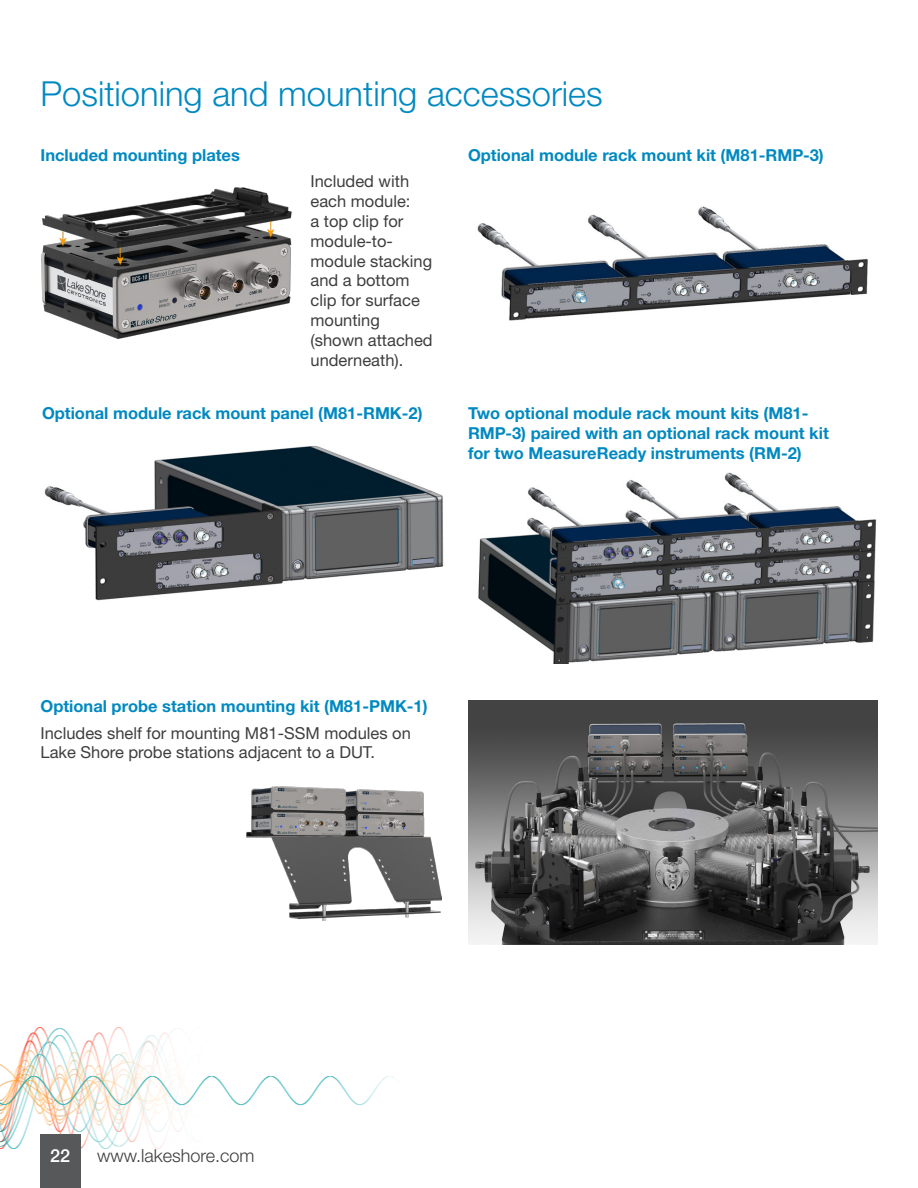
<style>
.page{position:relative;width:918px;height:1188px;background:#fff}
.page>*{position:absolute;margin:0;border:0;box-sizing:border-box;transform-origin:0 0}
.Head{font:300 34.5px "Helvetica Neue LT Std";color:#0089c1}
.t1{font:300 18px "Helvetica Neue LT Std";color:#3e3e3f}
.t2{font:500 18px "Helvetica Neue LT Std";color:#fff}
.Subhead_1{font:700 16.5px/19.8px "Helvetica Neue LTW1 G";color:#0089c1}
.Body{font:16.5px/19.8px "Helvetica Neue LT Std";color:#3e3e3f}
</style>
<div class="page">
<img style="left:0;top:1028px;width:395px;height:120px">
<div style="left:40px;top:1134px;width:41px;height:54px;background:#57585a"></div>
<img style="left:246px;top:786px;width:196px;height:135px">
<img style="left:468px;top:700px;width:410px;height:245px">
<img style="left:44px;top:445px;width:400px;height:156px">
<img style="left:477px;top:206px;width:391px;height:115px">
<img style="left:478px;top:472px;width:399px;height:192px">
<img style="left:41px;top:187px;width:251px;height:152px">
<p class="Head" style="left:40px;top:72px;width:564px">Positioning and mounting accessories</p>
<p class="Subhead_1" style="left:40px;top:145px;width:201px">Included mounting plates</p>
<p class="Body" style="left:310px;top:171px;width:124px">Included with each module:<br>a top clip for module-to&shy;module stacking and a bottom clip for surface mounting (shown attached underneath).</p>
<p class="Subhead_1" style="left:468px;top:145px;width:357px">Optional module rack mount kit (M81-RMP-3)</p>
<p class="Subhead_1" style="left:42px;top:403px;width:382px">Optional module rack mount panel (M81-RMK-2)</p>
<p class="Subhead_1" style="left:468px;top:403px;width:362px">Two optional module rack mount kits (M81-<br>RMP-3) paired with an optional rack mount kit for two MeasureReady instruments (RM-2)</p>
<p class="Subhead_1" style="left:40px;top:696px;width:389px">Optional probe station mounting kit (M81-PMK-1)</p>
<p class="Body" style="left:40px;top:723px;width:372px">Includes shelf for mounting M81-SSM modules on<br>Lake Shore probe stations adjacent to a DUT.</p>
<p class="t2" style="left:50px;top:1145px;width:22px">22</p>
<p class="t1" style="left:97px;top:1145px;width:159px">www.lakeshore.com</p>
</div>
